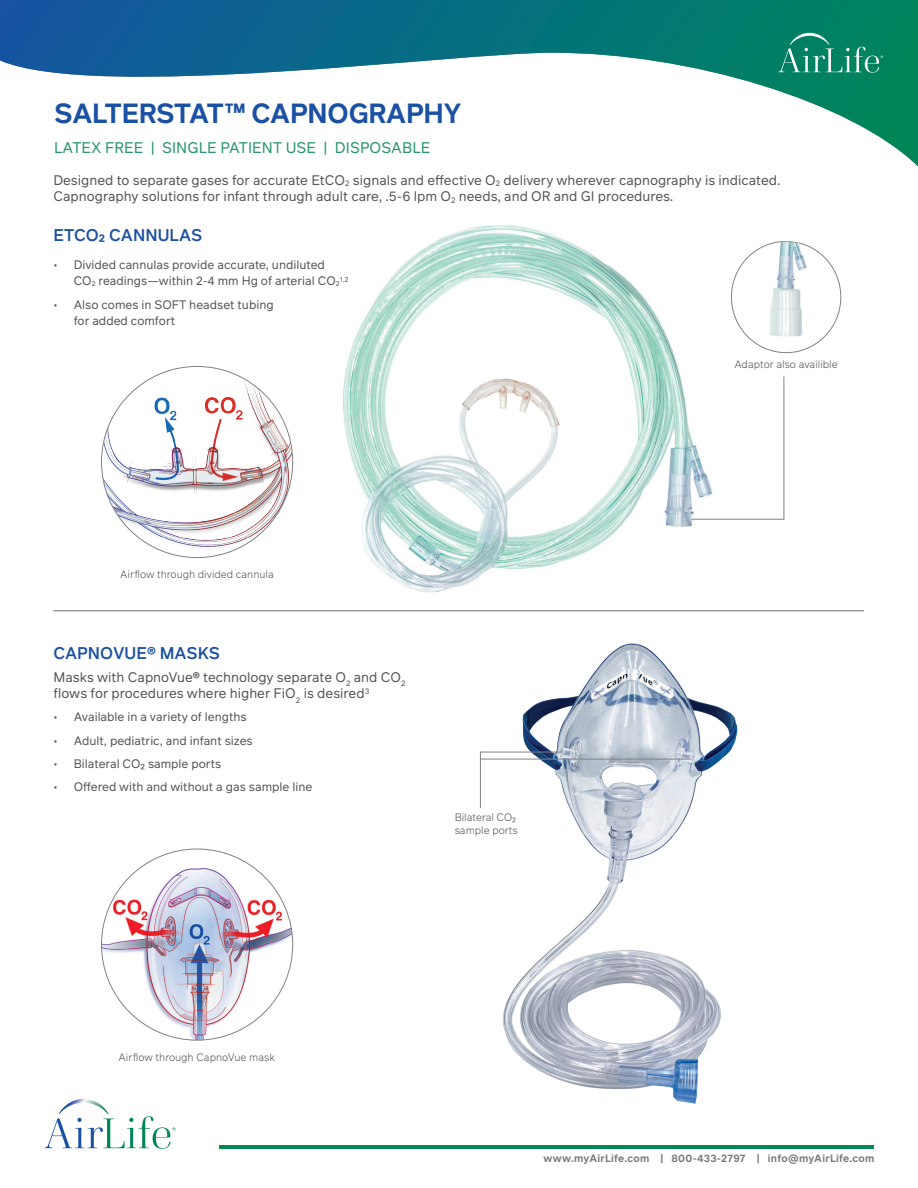
<style>
.page{position:relative;width:918px;height:1188px;background:#fff}
.page>*{position:absolute;margin:0;border:0;box-sizing:border-box;transform-origin:0 0}
.t1{font:600 27px "Infra";letter-spacing:-.005em;color:#1b51a3}
.t2{font:500 16.5px "Infra";letter-spacing:.005em;color:#1b51a3}
.t3{font:15px "Infra";letter-spacing:.005em;color:#2a9571}
.t4{font:13.5px/16.5px "Infra";color:#57585a}
.t5{font:12px/16.5px "Infra";color:#57585a}
.t6{font:300 10.5px/12.6px "Infra";color:#57585a}
.t7{font:600 10.5px "Infra";letter-spacing:.025em;color:#787a7d}
.t8{font:7.05px "Infra";color:#57585a}
.s1{font-weight:700}
</style>
<div class="page">
<svg style="left:0;top:0;width:918px;height:166px"></svg>
<hr style="left:220px;top:1145px;width:654px;height:3px;background:#058851">
<svg style="left:45px;top:1099px;width:131px;height:49px"></svg>
<svg style="left:778px;top:33px;width:105px;height:40px"></svg>
<img style="left:494px;top:643px;width:244px;height:461px">
<img style="left:102px;top:366px;width:191px;height:192px;border-radius:96px">
<hr style="left:53px;top:610px;width:811px;height:1px;background:#6c6d70">
<hr style="left:480px;top:752px;width:83px;height:1px;background:#808285">
<hr style="left:480px;top:759px;width:211px;height:1px;background:#808285">
<hr style="left:480px;top:752px;width:1px;height:56px;background:#808285">
<hr style="left:784px;top:376px;width:1px;height:144px;background:#808285">
<img style="left:102px;top:849px;width:191px;height:191px;border-radius:96px">
<img style="left:343px;top:225px;width:372px;height:368px">
<img style="left:755px;top:241px;width:56px;height:109px">
<svg style="left:781px;top:240px;width:24px;height:4px"></svg>
<hr style="left:691px;top:519px;width:93px;height:1px;background:#808285">
<h1 class="t1" style="left:54px;top:93px;width:408px">SALTERSTAT™ CAPNOGRAPHY</h1>
<p class="t3" style="left:54px;top:137px;width:378px">LATEX FREE | SINGLE PATIENT USE | DISPOSABLE</p>
<p class="t4" style="left:53px;top:171px;width:729px">Designed to separate gases for accurate EtCO<sub>2</sub> signals and effective O<sub>2</sub> delivery wherever capnography is indicated.<br>Capnography solutions for infant through adult care, .5-6 lpm O<sub>2</sub> needs, and OR and GI procedures.</p>
<p class="t2" style="left:53px;top:224px;width:150px">ETCO₂ CANNULAS</p>
<p class="t5" style="left:74px;top:256px;width:268px;text-indent:-20px">• Divided cannulas provide accurate, undiluted<br>CO<sub>2</sub> readings—within 2-4 mm Hg of arterial CO<sub>2</sub></p>
<p class="t8" style="left:340px;top:274px;width:10px">1,2</p>
<p class="t5" style="left:74px;top:296px;width:202px;text-indent:-20px">• Also comes in SOFT headset tubing for added comfort</p>
<p class="t6" style="left:120px;top:568px;width:155px">Airflow through divided cannula</p>
<p class="t2" style="left:53px;top:641px;width:168px">CAPNOVUE<span class="s1">®</span> MASKS</p>
<p class="t4" style="left:53px;top:668px;width:354px">Masks with CapnoVue<span class="s1">®</span> technology separate O<sub>2</sub> and CO<sub>2 </sub>flows for procedures where higher FiO<sub>2</sub> is desired<sup>3</sup></p>
<p class="t5" style="left:53px;top:708px;width:195px">• Available in a variety of lengths</p>
<p class="t5" style="left:53px;top:732px;width:201px">• Adult, pediatric, and infant sizes</p>
<p class="t5" style="left:53px;top:755px;width:169px">• Bilateral CO₂ sample ports</p>
<p class="t5" style="left:53px;top:778px;width:260px">• Offered with and without a gas sample line</p>
<p class="t6" style="left:455px;top:811px;width:65px">Bilateral CO₂ sample ports</p>
<p class="t6" style="left:734px;top:358px;width:105px">Adaptor also availible</p>
<p class="t6" style="left:119px;top:1051px;width:158px">Airflow through CapnoVue mask</p>
<p class="t7" style="left:544px;top:1151px;width:332px">www.myAirLife.com | 800-433-2797 | info@myAirLife.com</p>
</div>
